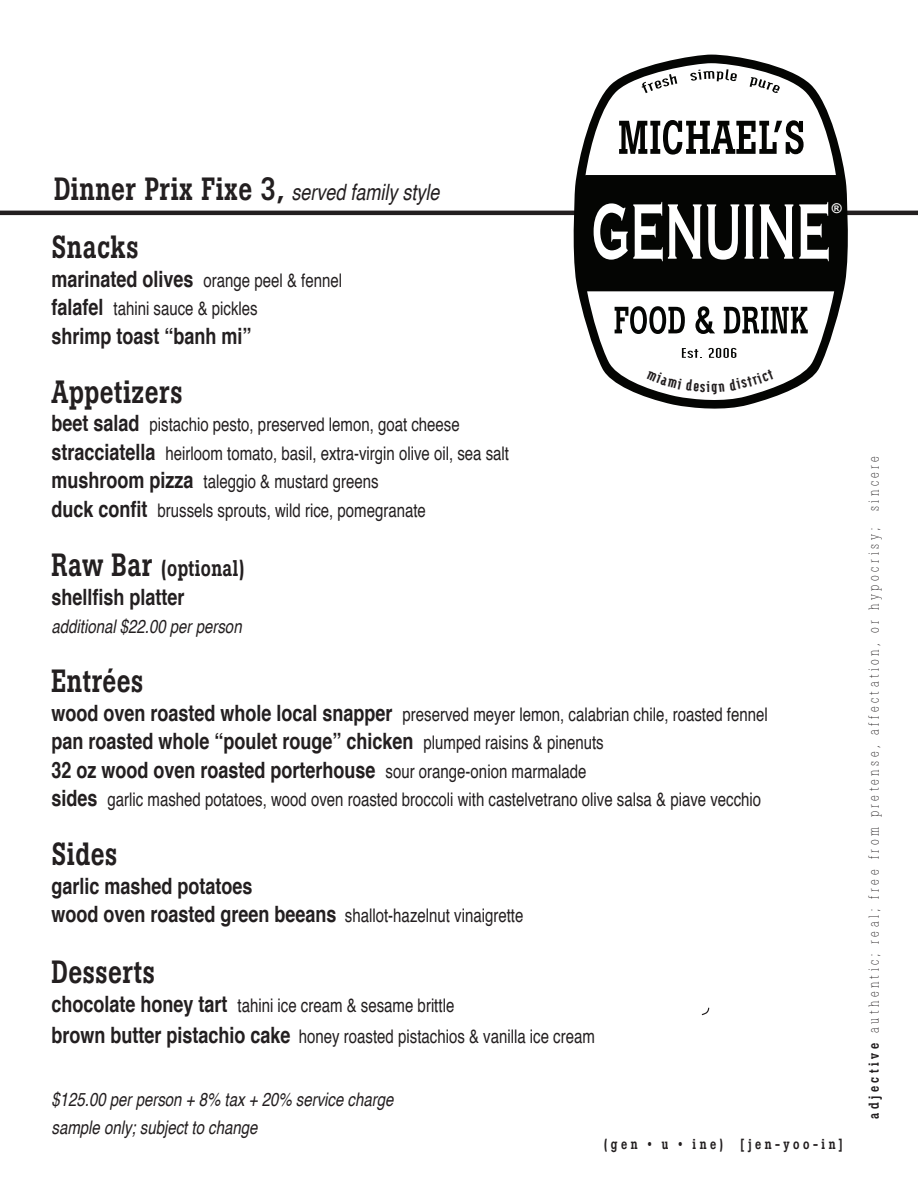
<style>
.page{position:relative;width:918px;height:1188px;background:#fff}
.page>*{position:absolute;margin:0;border:0;box-sizing:border-box;transform-origin:0 0}
.t1{font:500 31.8px "Boton";letter-spacing:.02em;color:#231f20;scale:.8 1}
.t2{font:700 22.5px/28.5px "Helvetica";color:#231f20;scale:.8 1}
.t3{font:italic 22.5px "Helvetica";color:#231f20;scale:.8 1}
.t4{font:900 19.5px "Modula";color:#231f20;scale:1.18 1}
.t5{font:18.75px/28.5px "Helvetica";color:#231f20;scale:.8 1}
.t6{font:italic 18.75px "Helvetica";color:#231f20;scale:.8 1}
.CategoryHeader_Vinta{font:300 14.25px "Boton";letter-spacing:.305em;color:#231f20;scale:.8 1}
.CategoryHeader_Vinta-2{font:500 14.25px "Boton";letter-spacing:.31em;color:#231f20;scale:.8 1}
.t7{font:700 13.5px "Arial";color:#fff}
.s1{font-family:"Boton";font-weight:500;font-style:normal;font-size:31.8px}
.s2{font-weight:700;font-size:22.5px}
.s3{font-family:"Boton";font-weight:500;font-size:31.8px}
.s4{font-family:"Boton";font-weight:500}
.s5{font-weight:400;font-size:18.75px}
.s6{font-weight:500}
</style>
<div class="page">
<hr style="left:0;top:211px;width:918px;height:4px;background:#231f20">
<svg style="left:574px;top:55px;width:274px;height:354px"></svg>
<svg style="left:701px;top:1007px;width:9px;height:9px"></svg>
<svg style="left:579px;top:63px;width:263px;height:339px"></svg>
<p class="t3" style="left:54px;top:175px;width:483px"><span class="s1">Dinner Prix Fixe 3,</span> served family style</p>
<p class="t1" style="left:52px;top:228px;width:110px">Snacks</p>
<p class="t5" style="left:52px;top:267px;width:365px"><span class="s2">marinated olives</span> orange peel &amp; fennel</p>
<p class="t5" style="left:52px;top:295px;width:259px"><span class="s2">falafel</span> tahini sauce &amp; pickles</p>
<p class="t2" style="left:52px;top:322px;width:252px">shrimp toast “banh mi”</p>
<p class="t1" style="left:52px;top:373px;width:165px">Appetizers</p>
<p class="t5" style="left:52px;top:411px;width:573px"><span class="s2">beet salad</span> pistachio pesto, preserved lemon, goat cheese <span class="s2">stracciatella</span> heirloom tomato, basil, extra-virgin olive oil, sea salt <span class="s2">mushroom pizza</span> taleggio &amp; mustard greens</p>
<p class="t5" style="left:52px;top:497px;width:470px"><span class="s2">duck confit</span> brussels sprouts, wild rice, pomegranate</p>
<p class="t2" style="left:52px;top:554px;width:243px"><span class="s3">Raw Bar</span> <span class="s4">(optional) </span>shellfish platter</p>
<p class="t6" style="left:52px;top:612px;width:239px">additional $22.00 per person</p>
<p class="t1" style="left:52px;top:662px;width:116px">Entrées</p>
<p class="t5" style="left:52px;top:700px;width:897px"><span class="s2">wood oven roasted whole local snapper</span> preserved meyer lemon, calabrian chile, roasted fennel</p>
<p class="t2" style="left:52px;top:727px;width:692px">pan roasted whole “poulet rouge” chicken <span class="s5">plumped raisins &amp; pinenuts</span></p>
<p class="t2" style="left:52px;top:756px;width:670px">32 oz wood oven roasted porterhouse <span class="s5">sour orange-onion marmalade</span></p>
<p class="t5" style="left:52px;top:786px;width:889px"><span class="s2">sides</span> garlic mashed potatoes, wood oven roasted broccoli with castelvetrano olive salsa &amp; piave vecchio</p>
<p class="t1" style="left:52px;top:835px;width:84px">Sides</p>
<p class="t2" style="left:52px;top:872px;width:253px">garlic mashed potatoes</p>
<p class="t5" style="left:52px;top:902px;width:591px"><span class="s2">wood oven roasted green beeans</span> shallot-hazelnut vinaigrette</p>
<p class="t1" style="left:52px;top:953px;width:131px">Desserts</p>
<p class="t5" style="left:52px;top:991px;width:681px;line-height:30.6px"><span class="s2">chocolate honey tart</span> tahini ice cream &amp; sesame brittle<br><span class="s2">brown butter pistachio cake</span> honey roasted pistachios &amp; vanilla ice cream</p>
<p class="t4" style="left:707px;top:378px;width:5px">i</p>
<p class="t7" style="left:832px;top:199px;width:11px">®</p>
<p class="t6" style="left:52px;top:1084px;width:429px">$125.00 per person + 8% tax + 20% service charge</p>
<p class="t6" style="left:52px;top:1113px;width:259px">sample only; subject to change</p>
<p class="CategoryHeader_Vinta-2" style="left:604px;top:1135px;width:300px">(gen • u • ine) [jen-yoo-in]</p>
<p class="CategoryHeader_Vinta" style="left:865px;top:1119px;width:830px;rotate:-90deg"><span class="s6">adjective</span> authentic; real; free from pretense, affectation, or hypocrisy; sincere</p>
</div>
